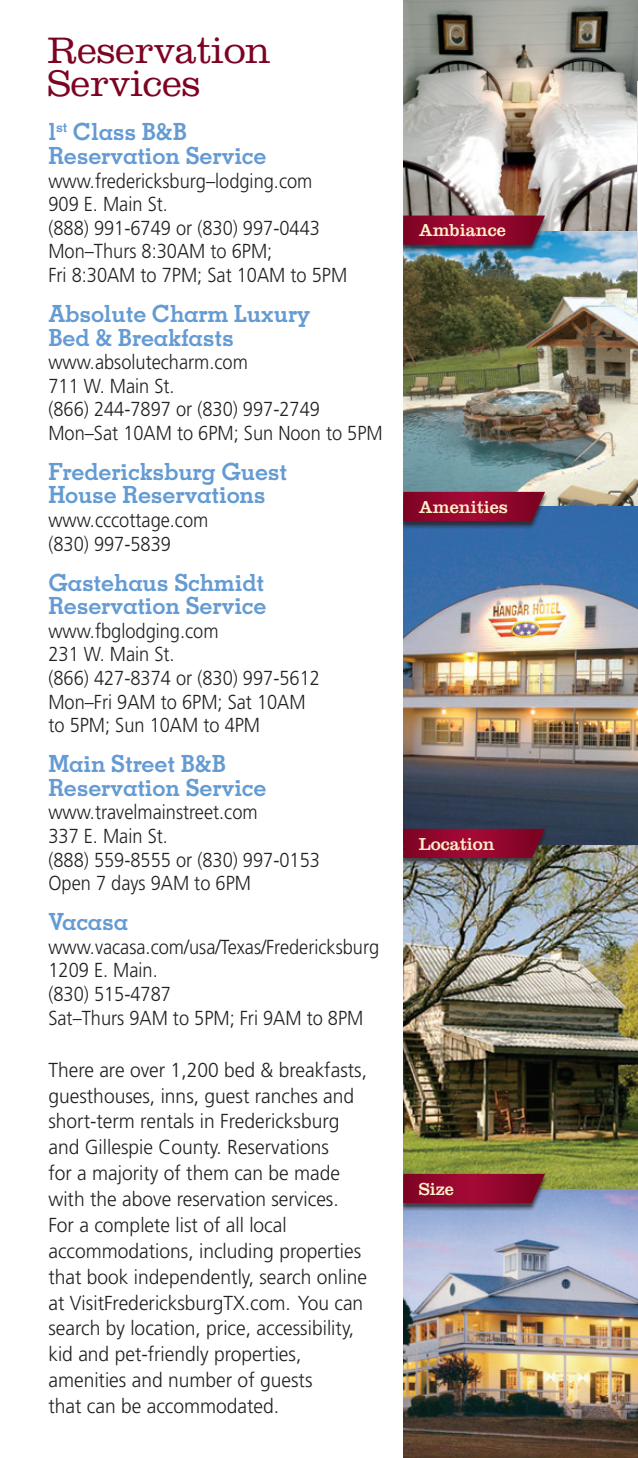
<style>
.page{position:relative;width:638px;height:1458px;background:#fff}
.page>*{position:absolute;margin:0;border:0;box-sizing:border-box;transform-origin:0 0}
.t1{font:300 38.25px/33.8px "Clarendon";color:#7d0322}
.t2{font:700 23.62px/23.6px "Memphis";letter-spacing:-.01em;color:#649bd2}
.t3{font:300 20.25px/23.6px "Frutiger";color:#231f20;scale:.9 1}
.t4{font:300 20.25px/25.9px "Frutiger";color:#231f20;scale:.95 1}
.t5{font:18px "Clarendon";color:#fef0c6}
</style>
<div class="page">
<img style="left:403px;top:0;width:235px;height:1190px">
<img style="left:403px;top:1190px;width:235px;height:268px">
<div style="left:400px;top:216px;width:149px;height:36px;background:#231f20;opacity:.75"></div>
<svg style="left:403px;top:216px;width:142px;height:29px"></svg>
<div style="left:400px;top:492px;width:149px;height:36px;background:#231f20;opacity:.75"></div>
<svg style="left:403px;top:492px;width:142px;height:29px"></svg>
<div style="left:400px;top:829px;width:149px;height:36px;background:#231f20;opacity:.75"></div>
<svg style="left:403px;top:829px;width:142px;height:29px"></svg>
<div style="left:400px;top:1174px;width:149px;height:36px;background:#231f20;opacity:.75"></div>
<svg style="left:403px;top:1174px;width:142px;height:29px"></svg>
<img style="left:637px;top:81px;width:1px;height:232px">
<div style="left:390px;top:0;width:13px;height:1458px;background:#fff"></div>
<p class="t1" style="left:48px;top:32px;width:225px">Reservation<br>Services</p>
<p class="t2" style="left:48px;top:120px;width:220px">l<sup>st</sup> Class B&amp;B<br>Reservation Service</p>
<p class="t3" style="left:48px;top:169px;width:333px">www.fredericksburg–lodging.com<br>909 E. Main St.<br>(888) 991-6749 or (830) 997-0443<br>Mon–Thurs 8:30AM to 6PM;<br>Fri 8:30AM to 7PM; Sat 10AM to 5PM</p>
<p class="t2" style="left:48px;top:301px;width:263px">Absolute Charm Luxury<br>Bed &amp; Breakfasts</p>
<p class="t3" style="left:48px;top:351px;width:373px">www.absolutecharm.com<br>711 W. Main St.<br>(866) 244-7897 or (830) 997-2749<br>Mon–Sat 10AM to 6PM; Sun Noon to 5PM</p>
<p class="t2" style="left:48px;top:459px;width:240px">Fredericksburg Guest<br>House Reservations</p>
<p class="t3" style="left:48px;top:509px;width:179px">www.cccottage.com (830) 997-5839</p>
<p class="t2" style="left:48px;top:570px;width:220px">Gastehaus Schmidt<br>Reservation Service</p>
<p class="t3" style="left:48px;top:619px;width:303px">www.fbglodging.com<br>231 W. Main St.<br>(866) 427-8374 or (830) 997-5612<br>Mon–Fri 9AM to 6PM; Sat 10AM to 5PM; Sun 10AM to 4PM</p>
<p class="t2" style="left:48px;top:752px;width:220px">Main Street B&amp;B<br>Reservation Service</p>
<p class="t3" style="left:48px;top:801px;width:303px">www.travelmainstreet.com<br>337 E. Main St.<br>(888) 559-8555 or (830) 997-0153<br>Open 7 days 9AM to 6PM</p>
<p class="t2" style="left:48px;top:910px;width:81px">Vacasa</p>
<p class="t3" style="left:48px;top:935px;width:369px">www.vacasa.com/usa/Texas/Fredericksburg<br>1209 E. Main.<br>(830) 515-4787<br>Sat–Thurs 9AM to 5PM; Fri 9AM to 8PM</p>
<p class="t4" style="left:48px;top:1057px;width:337px">There are over 1,200 bed &amp; breakfasts, guesthouses, inns, guest ranches and short-term rentals in Fredericksburg and Gillespie County. Reservations<br>for a majority of them can be made with the above reservation services.<br>For a complete list of all local accommodations, including properties that book independently, search online at VisitFredericksburgTX.com. You can search by location, price, accessibility, kid and pet-friendly properties, amenities and number of guests<br>that can be accommodated.</p>
<p class="t5" style="left:419px;top:220px;width:89px">Ambiance</p>
<p class="t5" style="left:419px;top:496px;width:90px">Amenities</p>
<p class="t5" style="left:419px;top:833px;width:78px">Location</p>
<p class="t5" style="left:419px;top:1178px;width:36px">Size</p>
</div>
